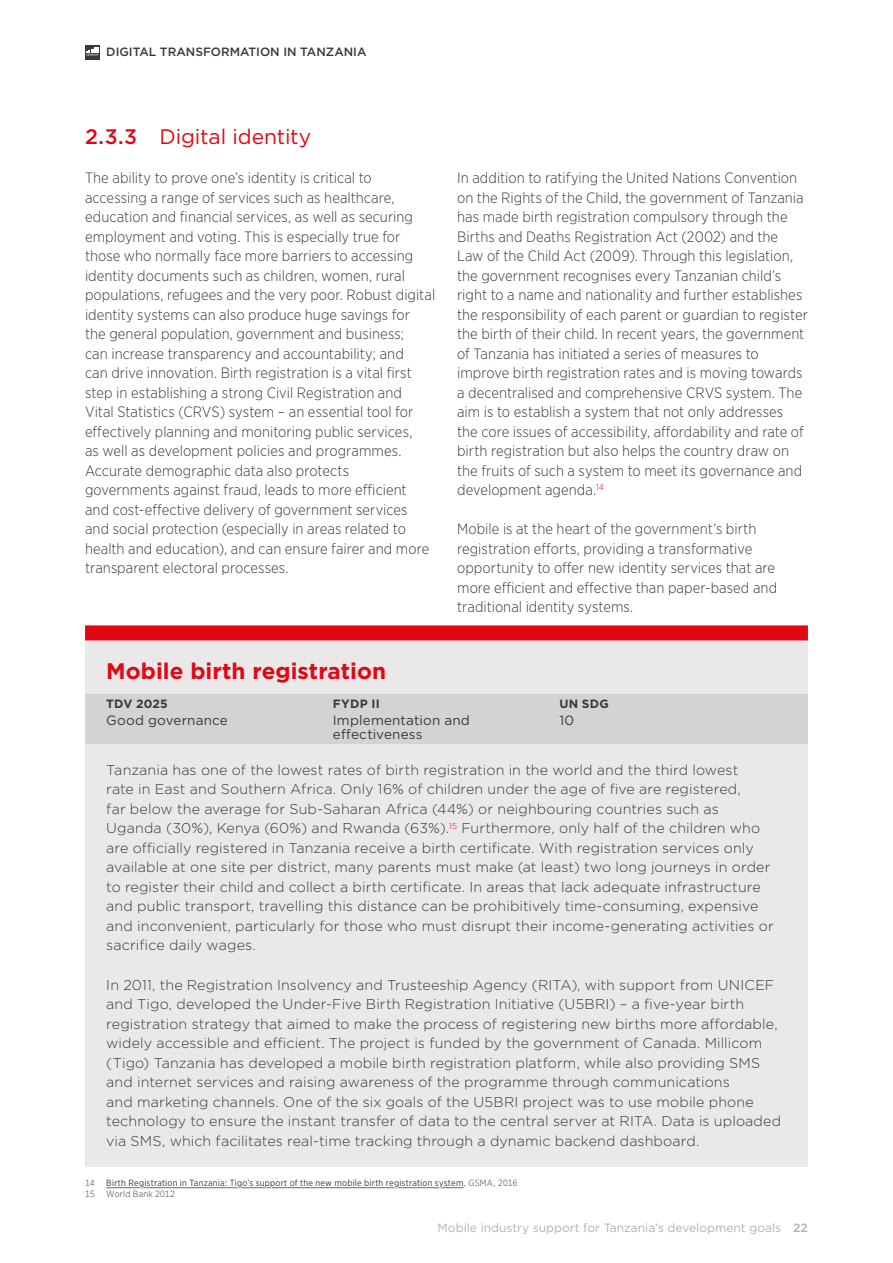
<style>
.page{position:relative;width:893px;height:1263px;background:#fff}
.page>*{position:absolute;margin:0;border:0;box-sizing:border-box;transform-origin:0 0}
.t1{font:700 22.5px "Gotham";color:#e30613}
.t2{font:21px "Gotham";letter-spacing:-.005em;color:#e30613}
.t3{font:300 15px/19.5px "Gotham Narrow";letter-spacing:.005em;color:#3c3835}
.t4{font:300 14.25px/19.5px "Gotham";letter-spacing:.005em;color:#3c3835}
.t5{font:13.5px/13.5px "Gotham";letter-spacing:.015em;color:#3c3835}
.t6{font:12px "Gotham";color:#b3b2b2}
.t7{font:500 12px "Gotham";color:#3c3835}
.t8{font:700 12px "Gotham";letter-spacing:.02em;color:#3c3835}
.t9{font:9px "Gotham Narrow";letter-spacing:.02em;color:#3c3835}
.t10{font:300 9px "Gotham Narrow";letter-spacing:.025em;color:#3c3835}
.s1{font-weight:500}
.s2{font-weight:300}
</style>
<div class="page">
<svg style="left:85px;top:45px;width:15px;height:15px"></svg>
<svg style="left:86px;top:48px;width:13px;height:8px"></svg>
<svg style="left:106px;top:1187px;width:358px;height:2px"></svg>
<div style="left:85px;top:639px;width:723px;height:528px;background:#eae8e9"></div>
<div style="left:85px;top:625px;width:723px;height:15px;background:#e30613"></div>
<div style="left:85px;top:694px;width:722px;height:50px;background:#d4d2d2"></div>
<p class="t7" style="left:106px;top:44px;width:262px">DIGITAL TRANSFORMATION IN TANZANIA</p>
<h2 class="t2" style="left:85px;top:123px;width:228px"><span class="s1">2.3.3</span> Digital identity</h2>
<p class="t3" style="left:85px;top:168px;width:352px">The ability to prove one’s identity is critical to accessing a range of services such as healthcare, education and financial services, as well as securing employment and voting. This is especially true for those who normally face more barriers to accessing identity documents such as children, women, rural populations, refugees and the very poor. Robust digital identity systems can also produce huge savings for<br>the general population, government and business;<br>can increase transparency and accountability; and<br>can drive innovation. Birth registration is a vital first step in establishing a strong Civil Registration and<br>Vital Statistics (CRVS) system – an essential tool for effectively planning and monitoring public services,<br>as well as development policies and programmes.<br>Accurate demographic data also protects governments against fraud, leads to more efficient<br>and cost-effective delivery of government services and social protection (especially in areas related to health and education), and can ensure fairer and more transparent electoral processes.</p>
<p class="t3" style="left:457px;top:168px;width:352px">In addition to ratifying the United Nations Convention on the Rights of the Child, the government of Tanzania has made birth registration compulsory through the Births and Deaths Registration Act (2002) and the Law of the Child Act (2009). Through this legislation, the government recognises every Tanzanian child’s right to a name and nationality and further establishes the responsibility of each parent or guardian to register the birth of their child. In recent years, the government of Tanzania has initiated a series of measures to improve birth registration rates and is moving towards a decentralised and comprehensive CRVS system. The aim is to establish a system that not only addresses<br>the core issues of accessibility, affordability and rate of birth registration but also helps the country draw on the fruits of such a system to meet its governance and development agenda.<sup>14</sup></p>
<p class="t3" style="left:457px;top:519px;width:322px">Mobile is at the heart of the government’s birth registration efforts, providing a transformative opportunity to offer new identity services that are more efficient and effective than paper-based and traditional identity systems.</p>
<h1 class="t1" style="left:106px;top:656px;width:281px">Mobile birth registration</h1>
<p class="t8" style="left:106px;top:695px;width:63px">TDV 2025</p>
<p class="t5" style="left:106px;top:714px;width:123px">Good governance</p>
<p class="t8" style="left:333px;top:695px;width:48px">FYDP II</p>
<p class="t5" style="left:333px;top:714px;width:139px">Implementation and effectiveness</p>
<p class="t8" style="left:559px;top:695px;width:51px">UN SDG</p>
<p class="t5" style="left:559px;top:714px;width:16px">10</p>
<p class="t4" style="left:106px;top:760px;width:669px">Tanzania has one of the lowest rates of birth registration in the world and the third lowest<br>rate in East and Southern Africa. Only 16% of children under the age of five are registered,<br>far below the average for Sub-Saharan Africa (44%) or neighbouring countries such as Uganda (30%), Kenya (60%) and Rwanda (63%).<sup>15</sup> Furthermore, only half of the children who are officially registered in Tanzania receive a birth certificate. With registration services only available at one site per district, many parents must make (at least) two long journeys in order to register their child and collect a birth certificate. In areas that lack adequate infrastructure and public transport, travelling this distance can be prohibitively time-consuming, expensive and inconvenient, particularly for those who must disrupt their income-generating activities or sacrifice daily wages.</p>
<p class="t4" style="left:106px;top:974px;width:676px">In 2011, the Registration Insolvency and Trusteeship Agency (RITA), with support from UNICEF and Tigo, developed the Under-Five Birth Registration Initiative (U5BRI) – a five-year birth registration strategy that aimed to make the process of registering new births more affordable, widely accessible and efficient. The project is funded by the government of Canada. Millicom (Tigo) Tanzania has developed a mobile birth registration platform, while also providing SMS and internet services and raising awareness of the programme through communications<br>and marketing channels. One of the six goals of the U5BRI project was to use mobile phone technology to ensure the instant transfer of data to the central server at RITA. Data is uploaded via SMS, which facilitates real-time tracking through a dynamic backend dashboard.</p>
<p class="t10" style="left:85px;top:1177px;width:11px">14</p>
<p class="t9" style="left:106px;top:1177px;width:413px">Birth Registration in Tanzania: Tigo’s support of the new mobile birth registration system<span class="s2">, GSMA, 2016</span></p>
<p class="t10" style="left:85px;top:1188px;width:11px">15</p>
<p class="t10" style="left:106px;top:1188px;width:70px">World Bank 2012</p>
<p class="t6" style="left:437px;top:1220px;width:372px">Mobile industry support for Tanzania’s development goals <span class="s1">22</span></p>
</div>
